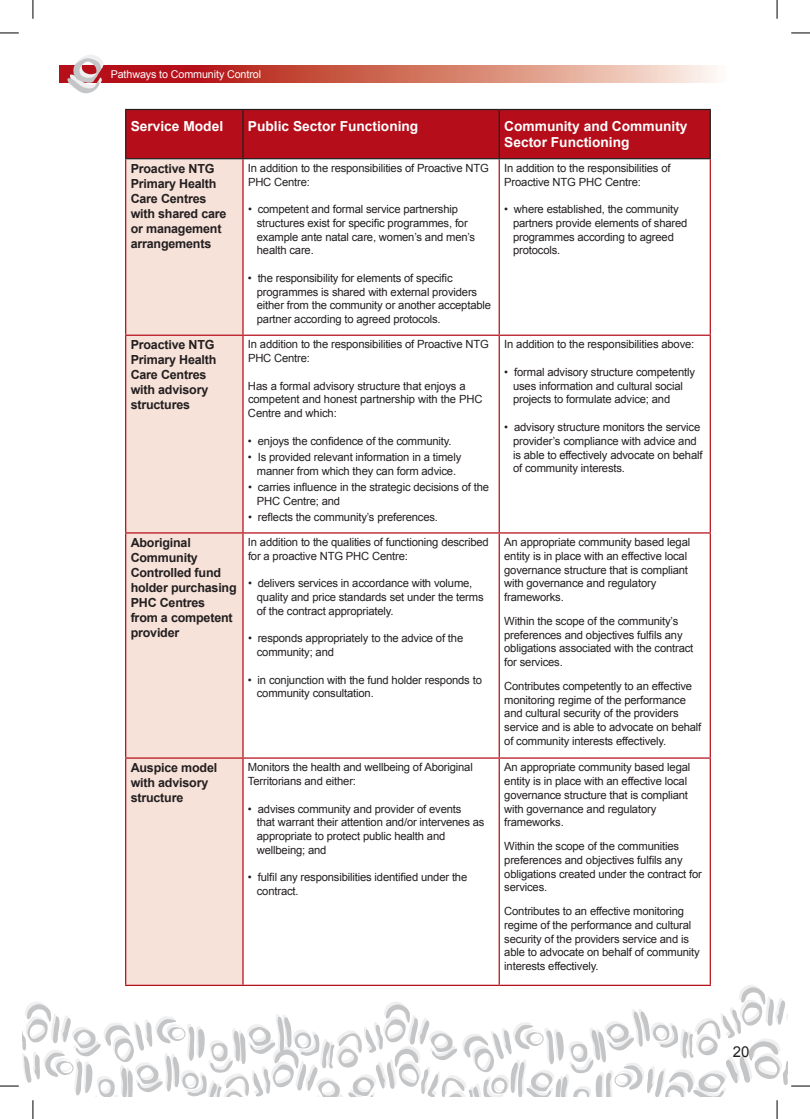
<style>
.page{position:relative;width:810px;height:1119px;background:#fff}
.page>*{position:absolute;margin:0;border:0;box-sizing:border-box;transform-origin:0 0}
.t1{font:15px "Arial";color:#231f20}
.t2{font:700 13.75px/16.5px "Arial";color:#fff}
.t3{font:700 12.5px/15px "Arial";letter-spacing:-.015em;color:#231f20}
.t4{font:11.25px/13.8px "Arial";letter-spacing:-.015em;color:#231f20}
.t5{font:10.75px "Arial";letter-spacing:-.01em;color:#fff}
</style>
<div class="page">
<svg style="left:59px;top:66px;width:656px;height:16px;background:#d17064"></svg>
<svg style="left:67px;top:55px;width:37px;height:39px"></svg>
<div style="left:126px;top:110px;width:584px;height:48px;background:#b50e1a"></div>
<div style="left:126px;top:159px;width:116px;height:825px;background:#f7e2d9"></div>
<hr style="left:125px;top:159px;width:1px;height:175px;background:#b50e1a">
<hr style="left:242px;top:159px;width:2px;height:175px;background:#b50e1a">
<hr style="left:499px;top:159px;width:1px;height:175px;background:#b50e1a">
<hr style="left:710px;top:159px;width:1px;height:175px;background:#b50e1a">
<hr style="left:125px;top:334px;width:118px;height:2px;background:#b50e1a">
<hr style="left:125px;top:336px;width:1px;height:196px;background:#b50e1a">
<hr style="left:243px;top:334px;width:256px;height:2px;background:#b50e1a">
<hr style="left:242px;top:336px;width:2px;height:196px;background:#b50e1a">
<hr style="left:499px;top:334px;width:212px;height:2px;background:#b50e1a">
<hr style="left:499px;top:336px;width:1px;height:196px;background:#b50e1a">
<hr style="left:710px;top:336px;width:1px;height:196px;background:#b50e1a">
<hr style="left:125px;top:532px;width:118px;height:1px;background:#b50e1a">
<hr style="left:125px;top:533px;width:1px;height:224px;background:#b50e1a">
<hr style="left:243px;top:532px;width:256px;height:1px;background:#b50e1a">
<hr style="left:242px;top:533px;width:2px;height:224px;background:#b50e1a">
<hr style="left:499px;top:532px;width:212px;height:1px;background:#b50e1a">
<hr style="left:499px;top:533px;width:1px;height:224px;background:#b50e1a">
<hr style="left:710px;top:533px;width:1px;height:224px;background:#b50e1a">
<hr style="left:125px;top:757px;width:118px;height:1px;background:#b50e1a">
<hr style="left:125px;top:758px;width:1px;height:226px;background:#b50e1a">
<hr style="left:243px;top:757px;width:256px;height:1px;background:#b50e1a">
<hr style="left:242px;top:758px;width:2px;height:226px;background:#b50e1a">
<hr style="left:499px;top:757px;width:212px;height:1px;background:#b50e1a">
<hr style="left:499px;top:758px;width:1px;height:226px;background:#b50e1a">
<hr style="left:710px;top:758px;width:1px;height:226px;background:#b50e1a">
<hr style="left:125px;top:109px;width:118px;height:1px;background:#231f20">
<hr style="left:125px;top:110px;width:1px;height:48px;background:#231f20">
<hr style="left:243px;top:109px;width:256px;height:1px;background:#231f20">
<hr style="left:242px;top:110px;width:2px;height:48px;background:#231f20">
<hr style="left:499px;top:109px;width:212px;height:1px;background:#231f20">
<hr style="left:499px;top:110px;width:1px;height:48px;background:#231f20">
<hr style="left:710px;top:110px;width:1px;height:48px;background:#231f20">
<hr style="left:125px;top:158px;width:118px;height:1px;background:#231f20">
<hr style="left:243px;top:158px;width:256px;height:1px;background:#231f20">
<hr style="left:499px;top:158px;width:212px;height:1px;background:#231f20">
<svg style="left:0;top:33px;width:19px;height:1px"></svg>
<svg style="left:791px;top:33px;width:19px;height:1px"></svg>
<svg style="left:33px;top:0;width:1px;height:19px"></svg>
<svg style="left:777px;top:0;width:1px;height:19px"></svg>
<svg style="left:0;top:984px;width:810px;height:134px"></svg>
<p class="t5" style="left:111px;top:67px;width:152px">Pathways to Community Control</p>
<p class="t2" style="left:131px;top:118px;width:94px">Service Model</p>
<p class="t2" style="left:248px;top:118px;width:172px">Public Sector Functioning</p>
<p class="t2" style="left:504px;top:118px;width:185px">Community and Community<br>Sector Functioning</p>
<p class="t3" style="left:131px;top:161px;width:97px">Proactive NTG<br>Primary Health<br>Care Centres with shared care or management arrangements</p>
<p class="t4" style="left:248px;top:161px;width:242px">In addition to the responsibilities of Proactive NTG<br>PHC Centre:</p>
<p class="t4" style="left:504px;top:161px;width:168px">In addition to the responsibilities of<br>Proactive NTG PHC Centre:</p>
<p class="t4" style="left:513px;top:202px;width:176px;text-indent:-9px">• where established, the community partners provide elements of shared programmes according to agreed protocols.</p>
<p class="t4" style="left:257px;top:202px;width:220px;text-indent:-9px">• competent and formal service partnership structures exist for specific programmes, for example ante natal care, women’s and men’s health care.</p>
<p class="t4" style="left:257px;top:271px;width:236px;text-indent:-9px">• the responsibility for elements of specific programmes is shared with external providers either from the community or another acceptable partner according to agreed protocols.</p>
<p class="t3" style="left:131px;top:338px;width:87px">Proactive NTG<br>Primary Health<br>Care Centres with advisory structures</p>
<p class="t4" style="left:248px;top:337px;width:242px">In addition to the responsibilities of Proactive NTG<br>PHC Centre:</p>
<p class="t4" style="left:248px;top:379px;width:236px">Has a formal advisory structure that enjoys a competent and honest partnership with the PHC<br>Centre and which:</p>
<p class="t4" style="left:248px;top:434px;width:205px">• enjoys the confidence of the community.</p>
<p class="t4" style="left:248px;top:450px;width:215px;text-align:center">• Is provided relevant information in a timely manner from which they can form advice.</p>
<p class="t4" style="left:257px;top:480px;width:234px;text-indent:-9px">• carries influence in the strategic decisions of the<br>PHC Centre; and</p>
<p class="t4" style="left:248px;top:510px;width:192px">• reflects the community’s preferences.</p>
<p class="t3" style="left:131px;top:535px;width:108px">Aboriginal<br>Community<br>Controlled fund holder purchasing<br>PHC Centres<br>from a competent provider</p>
<p class="t4" style="left:248px;top:535px;width:242px">In addition to the qualities of functioning described for a proactive NTG PHC Centre:</p>
<p class="t4" style="left:257px;top:576px;width:228px;text-indent:-9px">• delivers services in accordance with volume, quality and price standards set under the terms of the contract appropriately.</p>
<p class="t4" style="left:257px;top:631px;width:208px;text-indent:-9px">• responds appropriately to the advice of the community; and</p>
<p class="t4" style="left:257px;top:673px;width:227px;text-indent:-9px">• in conjunction with the fund holder responds to community consultation.</p>
<p class="t3" style="left:131px;top:760px;width:88px">Auspice model with advisory structure</p>
<p class="t4" style="left:248px;top:760px;width:226px">Monitors the health and wellbeing of Aboriginal<br>Territorians and either:</p>
<p class="t4" style="left:257px;top:801px;width:229px;text-indent:-9px">• advises community and provider of events<br>that warrant their attention and/or intervenes as appropriate to protect public health and wellbeing; and</p>
<p class="t4" style="left:257px;top:870px;width:212px;text-indent:-9px">• fulfil any responsibilities identified under the contract.</p>
<p class="t4" style="left:504px;top:337px;width:192px">In addition to the responsibilities above:</p>
<p class="t4" style="left:513px;top:365px;width:183px;text-indent:-9px">• formal advisory structure competently uses information and cultural social projects to formulate advice; and</p>
<p class="t4" style="left:513px;top:420px;width:191px;text-indent:-9px">• advisory structure monitors the service provider’s compliance with advice and is able to effectively advocate on behalf of community interests.</p>
<p class="t4" style="left:504px;top:535px;width:188px">An appropriate community based legal entity is in place with an effective local governance structure that is compliant with governance and regulatory frameworks.</p>
<p class="t4" style="left:504px;top:614px;width:191px">Within the scope of the community’s preferences and objectives fulfils any obligations associated with the contract for services.</p>
<p class="t4" style="left:504px;top:679px;width:199px">Contributes competently to an effective monitoring regime of the performance and cultural security of the providers service and is able to advocate on behalf of community interests effectively.</p>
<p class="t4" style="left:504px;top:760px;width:188px">An appropriate community based legal entity is in place with an effective local governance structure that is compliant with governance and regulatory frameworks.</p>
<p class="t4" style="left:504px;top:839px;width:199px">Within the scope of the communities preferences and objectives fulfils any obligations created under the contract for services.</p>
<p class="t4" style="left:504px;top:904px;width:197px">Contributes to an effective monitoring regime of the performance and cultural security of the providers service and is able to advocate on behalf of community interests effectively.</p>
<h1 class="t1" style="left:733px;top:1041px;width:18px">20</h1>
</div>
